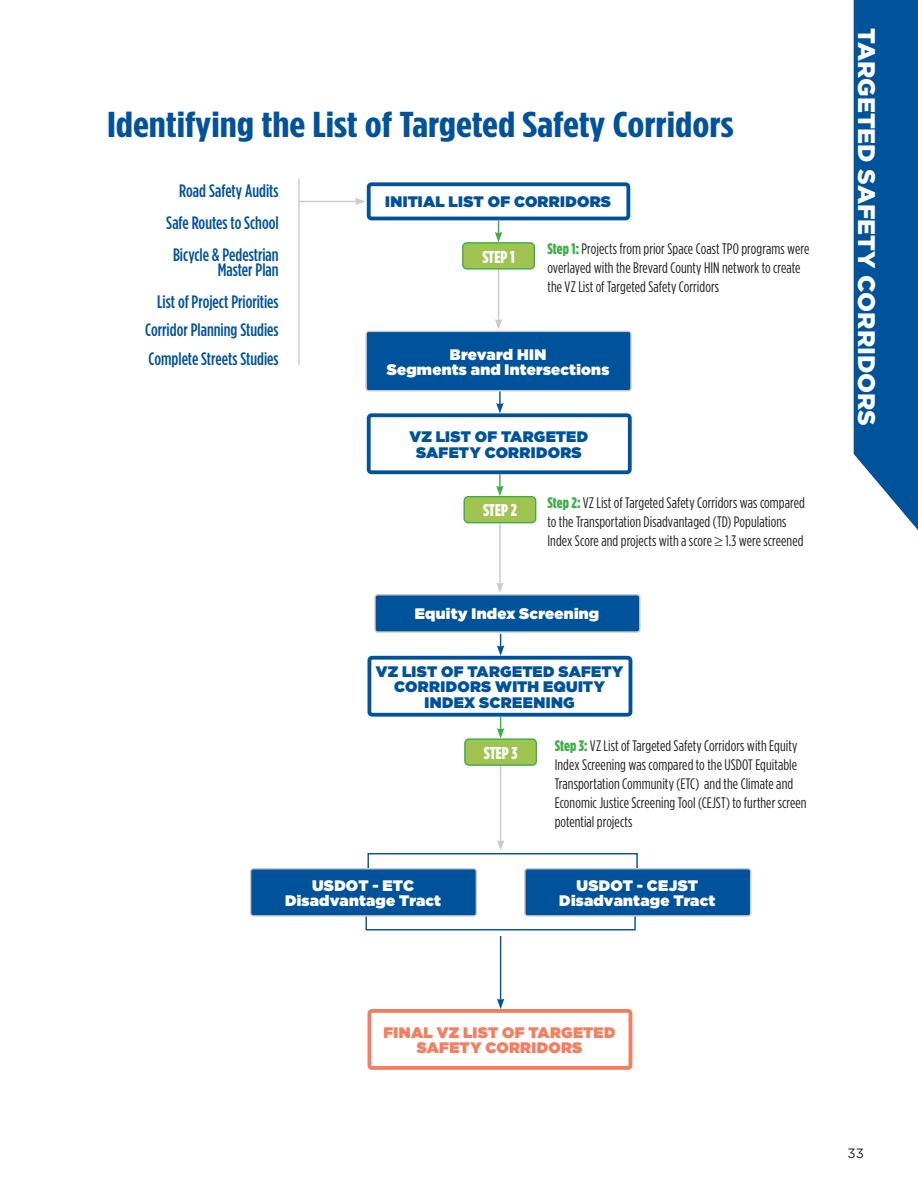
<style>
.page{position:relative;width:918px;height:1188px;background:#fff}
.page>*{position:absolute;margin:0;border:0;box-sizing:border-box;transform-origin:0 0}
.Main_H2{font:700 36px "Gotham Condensed";color:#00529b;scale:1.25 1}
.t1{font:900 24px "Gotham";color:#fff}
.t2{font:500 18px/15px "Gotham Condensed";color:#00529b;text-align:right}
.t3{font:900 17.1px "Gotham Condensed";color:#fff}
.t4{font:15.3px/19px "Gotham Condensed";letter-spacing:.005em;color:#231f20}
.t5{font:900 15.3px/15.3px "Gotham";letter-spacing:.015em;color:#fff;text-align:center}
.t6{font:900 15.3px/15.3px "Gotham";letter-spacing:.02em;color:#00529b;text-align:center}
.t7{font:900 15.3px/15.3px "Gotham";letter-spacing:.02em;color:#f47e5f;text-align:center}
.t8{font:13.5px "Gotham";color:#231f20}
.s1{font-weight:900;color:#41ad49}
</style>
<div class="page">
<svg style="left:854px;top:0;width:64px;height:530px;background:#145fa2"></svg>
<svg style="left:365px;top:917px;width:271px;height:14px"></svg>
<hr style="left:298px;top:179px;width:2px;height:186px;background:#cacbcd">
<hr style="left:500px;top:936px;width:1px;height:65px;background:#00529b">
<svg style="left:497px;top:999px;width:7px;height:10px"></svg>
<div style="left:368px;top:1009px;width:264px;height:61px;border:4px solid #f47e5f;border-radius:3px"></div>
<hr style="left:500px;top:752px;width:1px;height:90px;background:#cacbcd">
<svg style="left:367px;top:840px;width:271px;height:28px"></svg>
<div style="left:251px;top:869px;width:225px;height:47px;background:#00529b;border-radius:3px"></div>
<div style="left:250px;top:868px;width:227px;height:49px;border:1px solid #cacbcd;border-radius:3px"></div>
<svg style="left:497px;top:717px;width:7px;height:21px"></svg>
<div style="left:465px;top:739px;width:71px;height:26px;background:#a1c350;border-radius:4px"></div>
<div style="left:464px;top:738px;width:73px;height:28px;border:1px solid #41ad49;border-radius:4px"></div>
<svg style="left:497px;top:634px;width:7px;height:22px"></svg>
<div style="left:368px;top:656px;width:264px;height:61px;border:4px solid #00529b;border-radius:3px"></div>
<hr style="left:499px;top:523px;width:2px;height:62px;background:#cacbcd">
<svg style="left:496px;top:582px;width:8px;height:11px"></svg>
<div style="left:375px;top:595px;width:265px;height:37px;background:#00529b;border-radius:3px"></div>
<div style="left:374px;top:594px;width:267px;height:39px;border:1px solid #cacbcd;border-radius:3px"></div>
<svg style="left:496px;top:474px;width:8px;height:22px"></svg>
<div style="left:464px;top:497px;width:72px;height:26px;background:#a1c350;border-radius:4px"></div>
<div style="left:463px;top:496px;width:73px;height:27px;border:1px solid #41ad49;border-radius:4px"></div>
<hr style="left:498px;top:260px;width:1px;height:61px;background:#cacbcd">
<svg style="left:495px;top:319px;width:7px;height:10px"></svg>
<hr style="left:298px;top:201px;width:59px;height:1px;background:#cacbcd">
<svg style="left:355px;top:198px;width:10px;height:7px"></svg>
<div style="left:367px;top:182px;width:263px;height:38px;border:4px solid #00529b;border-radius:3px"></div>
<svg style="left:495px;top:220px;width:7px;height:22px"></svg>
<div style="left:463px;top:243px;width:71px;height:26px;background:#a1c350;border-radius:4px"></div>
<div style="left:462px;top:242px;width:73px;height:28px;border:1px solid #41ad49;border-radius:4px"></div>
<div style="left:366px;top:331px;width:265px;height:60px;background:#00529b;border-radius:3px"></div>
<div style="left:365px;top:331px;width:267px;height:60px;border:1px solid #cacbcd;border-radius:3px"></div>
<svg style="left:496px;top:391px;width:8px;height:22px"></svg>
<div style="left:367px;top:413px;width:265px;height:61px;border:4px solid #00529b;border-radius:3px"></div>
<div style="left:525px;top:869px;width:226px;height:47px;background:#00529b;border-radius:3px"></div>
<div style="left:524px;top:868px;width:227px;height:49px;border:1px solid #cacbcd;border-radius:3px"></div>
<p class="Main_H2" style="left:107px;top:103px;width:503px">Identifying the List of Targeted Safety Corridors</p>
<p class="t2" style="left:179px;top:183px;width:101px">Road Safety Audits</p>
<p class="t2" style="left:166px;top:215px;width:114px">Safe Routes to School</p>
<p class="t2" style="left:173px;top:247px;width:107px">Bicycle &amp; Pedestrian<br>Master Plan</p>
<p class="t2" style="left:157px;top:294px;width:123px">List of Project Priorities</p>
<p class="t2" style="left:145px;top:323px;width:135px">Corridor Planning Studies</p>
<p class="t2" style="left:149px;top:351px;width:132px">Complete Streets Studies</p>
<p class="t6" style="left:385px;top:194px;width:227px">INITIAL LIST OF CORRIDORS</p>
<p class="t3" style="left:482px;top:246px;width:34px">STEP 1</p>
<p class="t4" style="left:548px;top:239px;width:263px"><span class="s1">Step 1:</span> Projects from prior Space Coast TPO programs were overlayed with the Brevard County HIN network to create the VZ List of Targeted Safety Corridors</p>
<p class="t5" style="left:387px;top:346px;width:224px">Brevard HIN<br>Segments and Intersections</p>
<p class="t6" style="left:409px;top:429px;width:181px">VZ LIST OF TARGETED<br>SAFETY CORRIDORS</p>
<p class="t4" style="left:548px;top:493px;width:259px"><span class="s1">Step 2:</span> VZ List of Targeted Safety Corridors was compared to the Transportation Disadvantaged (TD) Populations<br>Index Score and projects with a score ≥ 1.3 were screened</p>
<p class="t3" style="left:483px;top:500px;width:35px">STEP 2</p>
<p class="t5" style="left:415px;top:606px;width:186px">Equity Index Screening</p>
<p class="t6" style="left:376px;top:664px;width:249px">VZ LIST OF TARGETED SAFETY<br>CORRIDORS WITH EQUITY<br>INDEX SCREENING</p>
<p class="t3" style="left:484px;top:743px;width:35px">STEP 3</p>
<p class="t4" style="left:555px;top:736px;width:253px"><span class="s1">Step 3:</span> VZ List of Targeted Safety Corridors with Equity Index Screening was compared to the USDOT Equitable Transportation Community (ETC) and the Climate and Economic Justice Screening Tool (CEJST) to further screen potential projects</p>
<p class="t5" style="left:285px;top:877px;width:158px">USDOT - ETC<br>Disadvantage Tract</p>
<p class="t5" style="left:559px;top:877px;width:158px">USDOT - CEJST<br>Disadvantage Tract</p>
<h2 class="t1" style="left:883px;top:28px;width:399px;rotate:90deg">TARGETED SAFETY CORRIDORS</h2>
<p class="t7" style="left:383px;top:1025px;width:234px">FINAL VZ LIST OF TARGETED<br>SAFETY CORRIDORS</p>
<p class="t8" style="left:847px;top:1145px;width:18px">33</p>
</div>
